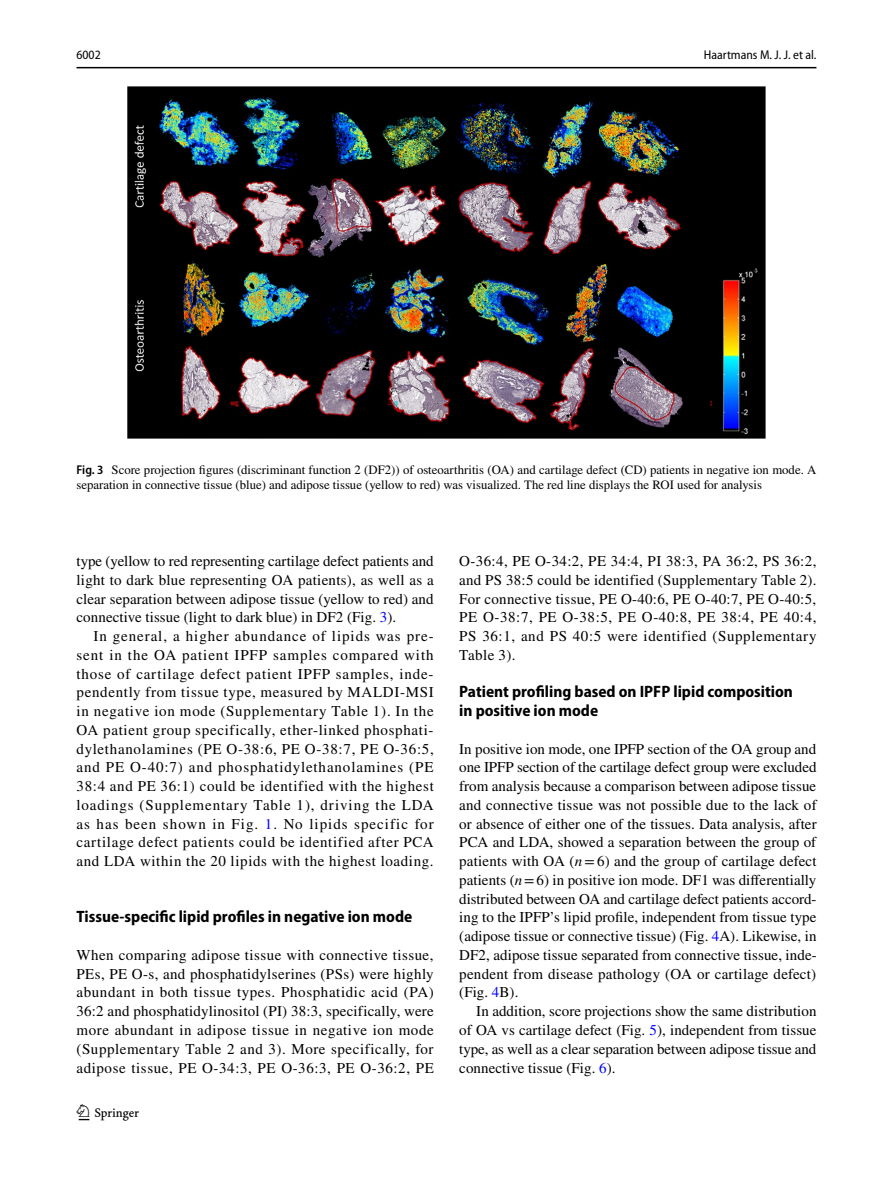
<style>
.page{position:relative;width:893px;height:1187px;background:#fff}
.page>*{position:absolute;margin:0;border:0;box-sizing:border-box;transform-origin:0 0}
.t1{font:22.5px "Springnew Regular 2";color:#000}
.t2{font:700 semi-condensed 16.5px/18.8px "Myriad Pro";color:#000}
.t3{font:15px/18.8px "STIX";letter-spacing:.015em;color:#000;text-align:justify}
.t4{font:12.75px/15px "STIX";color:#000}
.t5{font:semi-condensed 12.75px "Myriad Pro";color:#000}
.s1{font-family:"Myriad Pro";font-weight:600;font-stretch:semi-condensed}
.s2{color:#00f}
.s3{font-style:italic}
</style>
<div class="page">
<hr style="left:77px;top:67px;width:739px;height:1px;background:#000">
<img style="left:128px;top:87px;width:637px;height:351px">
<p class="t5" style="left:77px;top:48px;width:26px">6002</p>
<p class="t5" style="left:704px;top:48px;width:114px">Haartmans M. J. J. et al.</p>
<p class="t4" style="left:77px;top:462px;width:741px"><span class="s1">Fig. 3</span> Score projection figures (discriminant function 2 (DF2)) of osteoarthritis (OA) and cartilage defect (CD) patients in negative ion mode. A separation in connective tissue (blue) and adipose tissue (yellow to red) was visualized. The red line displays the ROI used for analysis</p>
<p class="t3" style="left:77px;top:552px;width:359px">type (yellow to red representing cartilage defect patients and light to dark blue representing OA patients), as well as a clear separation between adipose tissue (yellow to red) and connective tissue (light to dark blue) in DF2 (Fig. <span class="s2">3</span>).</p>
<p class="t3" style="left:77px;top:627px;width:359px;text-indent:17px">In general, a higher abundance of lipids was pre&shy;sent in the OA patient IPFP samples compared with those of cartilage defect patient IPFP samples, inde&shy;pendently from tissue type, measured by MALDI-MSI in negative ion mode (Supplementary Table 1). In the OA patient group specifically, ether-linked phosphati&shy;dylethanolamines (PE O-38:6, PE O-38:7, PE O-36:5, and PE O-40:7) and phosphatidylethanolamines (PE 38:4 and PE 36:1) could be identified with the highest loadings (Supplementary Table 1), driving the LDA as has been shown in Fig. <span class="s2">1</span>. No lipids specific for cartilage defect patients could be identified after PCA and LDA within the 20 lipids with the highest loading.</p>
<p class="t2" style="left:77px;top:907px;width:337px">Tissue‑specific lipid profiles in negative ion mode</p>
<p class="t3" style="left:77px;top:946px;width:359px">When comparing adipose tissue with connective tissue, PEs, PE O-s, and phosphatidylserines (PSs) were highly abundant in both tissue types. Phosphatidic acid (PA)<br>36:2 and phosphatidylinositol (PI) 38:3, specifically, were more abundant in adipose tissue in negative ion mode (Supplementary Table 2 and 3). More specifically, for adipose tissue, PE O-34:3, PE O-36:3, PE O-36:2, PE</p>
<h1 class="t1" style="left:79px;top:1104px;width:62px">1 3</h1>
<p class="t3" style="left:459px;top:552px;width:359px">O-36:4, PE O-34:2, PE 34:4, PI 38:3, PA 36:2, PS 36:2, and PS 38:5 could be identified (Supplementary Table 2).<br>For connective tissue, PE O-40:6, PE O-40:7, PE O-40:5, PE O-38:7, PE O-38:5, PE O-40:8, PE 38:4, PE 40:4, PS 36:1, and PS 40:5 were identified (Supplementary Table 3).</p>
<p class="t2" style="left:459px;top:682px;width:335px">Patient profiling based on IPFP lipid composition in positive ion mode</p>
<p class="t3" style="left:459px;top:740px;width:359px">In positive ion mode, one IPFP section of the OA group and one IPFP section of the cartilage defect group were excluded from analysis because a comparison between adipose tissue and connective tissue was not possible due to the lack of or absence of either one of the tissues. Data analysis, after PCA and LDA, showed a separation between the group of patients with OA (<span class="s3">n</span>=6) and the group of cartilage defect patients (<span class="s3">n</span>=6) in positive ion mode. DF1 was differentially distributed between OA and cartilage defect patients accord&shy;ing to the IPFP’s lipid profile, independent from tissue type (adipose tissue or connective tissue) (Fig. <span class="s2">4</span>A). Likewise, in DF2, adipose tissue separated from connective tissue, inde&shy;pendent from disease pathology (OA or cartilage defect) (Fig. <span class="s2">4</span>B).</p>
<p class="t3" style="left:459px;top:1002px;width:359px;text-indent:17px">In addition, score projections show the same distribution of OA vs cartilage defect (Fig. <span class="s2">5</span>), independent from tissue type, as well as a clear separation between adipose tissue and connective tissue (Fig. <span class="s2">6</span>).</p>
</div>
